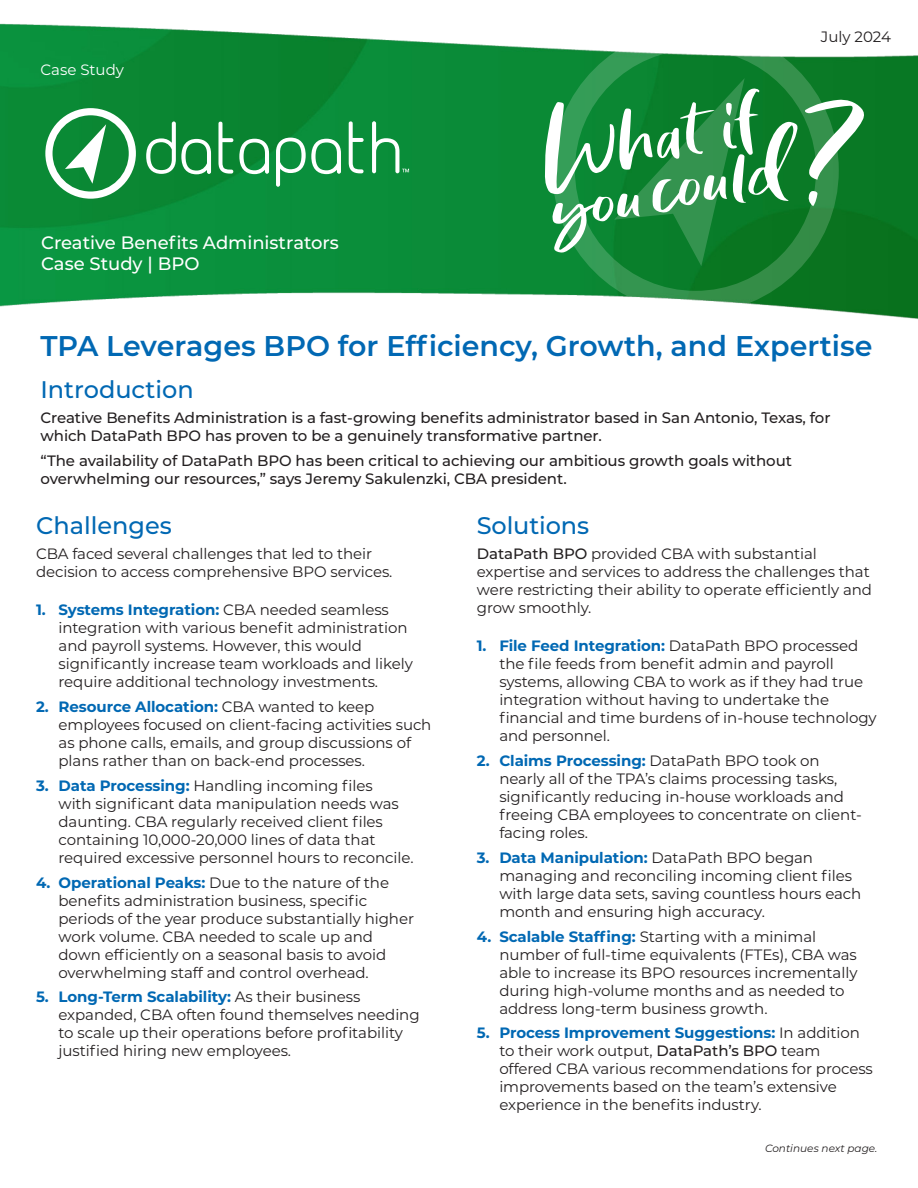
<style>
.page{position:relative;width:918px;height:1188px;background:#fff}
.page>*{position:absolute;margin:0;border:0;box-sizing:border-box;transform-origin:0 0}
.t1{font:600 28.5px "Montserrat";color:#0168b3}
.t2{font:500 24px "Montserrat";color:#0168b3}
.t3{font:500 18px "Montserrat";color:#fff}
.t4{font:15px/18px "Montserrat";letter-spacing:-.005em;color:#231f20}
.t5{font:500 15px/18px "Montserrat";letter-spacing:-.005em;color:#231f20}
.t6{font:15px "Montserrat";color:#fff}
.t7{font:italic 10.5px "Montserrat";color:#231f20}
.s1{font-weight:700;color:#0168b3}
.s2{font-weight:500}
</style>
<div class="page">
<img style="left:0;top:23px;width:918px;height:297px">
<svg style="left:552px;top:27px;width:287px;height:287px"></svg>
<svg style="left:544px;top:78px;width:254px;height:188px"></svg>
<svg style="left:804px;top:99px;width:61px;height:107px"></svg>
<svg style="left:45px;top:108px;width:91px;height:91px"></svg>
<svg style="left:146px;top:121px;width:65px;height:53px"></svg>
<svg style="left:239px;top:139px;width:30px;height:35px"></svg>
<svg style="left:276px;top:138px;width:65px;height:49px"></svg>
<svg style="left:349px;top:121px;width:15px;height:52px"></svg>
<svg style="left:218px;top:121px;width:15px;height:53px"></svg>
<svg style="left:372px;top:121px;width:37px;height:52px"></svg>
<p class="t6" style="left:40px;top:59px;width:85px">Case Study</p>
<p class="t3" style="left:41px;top:230px;width:299px">Creative Benefits Administrators</p>
<p class="t3" style="left:41px;top:251px;width:160px">Case Study | BPO</p>
<p class="t4" style="left:821px;top:27px;width:72px">July 2024</p>
<p class="t1" style="left:40px;top:325px;width:834px">TPA Leverages BPO for Efficiency, Growth, and Expertise</p>
<p class="t2" style="left:40px;top:373px;width:155px">Introduction</p>
<p class="t5" style="left:40px;top:408px;width:792px">Creative Benefits Administration is a fast-growing benefits administrator based in San Antonio, Texas, for which DataPath BPO has proven to be a genuinely transformative partner.</p>
<p class="t5" style="left:40px;top:451px;width:753px">“The availability of DataPath BPO has been critical to achieving our ambitious growth goals without overwhelming our resources,” says Jeremy Sakulenzki, CBA president.</p>
<p class="t2" style="left:36px;top:509px;width:137px">Challenges</p>
<p class="t4" style="left:36px;top:544px;width:358px">CBA faced several challenges that led to their decision to access comprehensive BPO services.</p>
<p class="t4" style="left:59px;top:601px;width:356px;text-indent:-22px"><span class="s1">1. Systems Integration:</span> CBA needed seamless integration with various benefit administration and payroll systems. However, this would significantly increase team workloads and likely require additional technology investments.</p>
<p class="t4" style="left:59px;top:697px;width:374px;text-indent:-22px"><span class="s1">2. Resource Allocation:</span> CBA wanted to keep employees focused on client-facing activities such as phone calls, emails, and group discussions of plans rather than on back-end processes.</p>
<p class="t4" style="left:59px;top:776px;width:357px;text-indent:-22px"><span class="s1">3. Data Processing:</span> Handling incoming files<br>with significant data manipulation needs was daunting. CBA regularly received client files containing 10,000-20,000 lines of data that required excessive personnel hours to reconcile.</p>
<p class="t4" style="left:59px;top:873px;width:357px;text-indent:-22px"><span class="s1">4. Operational Peaks:</span> Due to the nature of the benefits administration business, specific periods of the year produce substantially higher work volume. CBA needed to scale up and down efficiently on a seasonal basis to avoid overwhelming staff and control overhead.</p>
<p class="t4" style="left:59px;top:988px;width:363px;text-indent:-22px"><span class="s1">5. Long-Term Scalability:</span> As their business expanded, CBA often found themselves needing to scale up their operations before profitability justified hiring new employees.</p>
<p class="t2" style="left:477px;top:509px;width:114px">Solutions</p>
<p class="t4" style="left:477px;top:544px;width:397px"><span class="s2">DataPath BPO</span> provided CBA with substantial expertise and services to address the challenges that were restricting their ability to operate efficiently and grow smoothly.</p>
<p class="t4" style="left:499px;top:637px;width:379px;text-indent:-22px"><span class="s1">1. File Feed Integration:</span> DataPath BPO processed the file feeds from benefit admin and payroll systems, allowing CBA to work as if they had true integration without having to undertake the financial and time burdens of in-house technology and personnel.</p>
<p class="t4" style="left:499px;top:751px;width:364px;text-indent:-22px"><span class="s1">2. Claims Processing:</span> DataPath BPO took on nearly all of the TPA’s claims processing tasks, significantly reducing in-house workloads and freeing CBA employees to concentrate on client&shy;facing roles.</p>
<p class="t4" style="left:499px;top:848px;width:364px;text-indent:-22px"><span class="s1">3. Data Manipulation:</span> DataPath BPO began managing and reconciling incoming client files with large data sets, saving countless hours each month and ensuring high accuracy.</p>
<p class="t4" style="left:499px;top:927px;width:360px;text-indent:-22px"><span class="s1">4. Scalable Staffing:</span> Starting with a minimal number of full-time equivalents (FTEs), CBA was able to increase its BPO resources incrementally during high-volume months and as needed to address long-term business growth.</p>
<p class="t4" style="left:499px;top:1024px;width:375px;text-indent:-22px"><span class="s1">5. Process Improvement Suggestions:</span> In addition to their work output, <span class="s2">DataPath’s BPO</span> team offered CBA various recommendations for process improvements based on the team’s extensive experience in the benefits industry.</p>
<p class="t7" style="left:765px;top:1141px;width:114px">Continues next page.</p>
</div>
